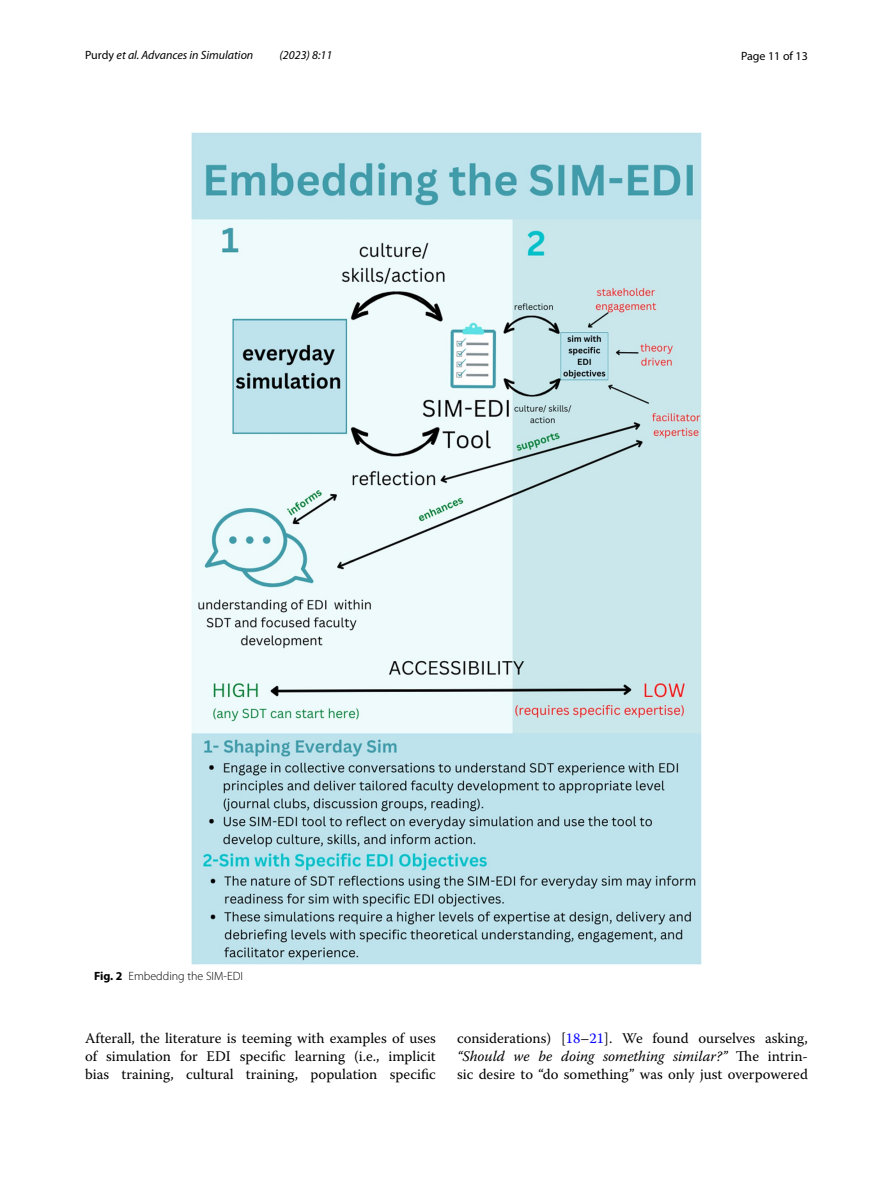
<style>
.page{position:relative;width:893px;height:1187px;background:#fff}
.page>*{position:absolute;margin:0;border:0;box-sizing:border-box;transform-origin:0 0}
.t1{font:14.7px/18px "Warnock Pro";color:#000;text-align:justify}
.t2{font:italic 12px "Myriad Pro";color:#000}
.t3{font:300 12px "Myriad Pro";color:#000}
.t4{font:12px "Myriad Pro";color:#000}
.s1{font-style:normal}
.s2{font-weight:700}
.s3{color:#00f}
.s4{font-style:italic}
</style>
<div class="page">
<img style="left:191px;top:133px;width:511px;height:831px">
<p class="t2" style="left:85px;top:48px;width:170px"><span class="s1">Purdy</span> et al. Advances in Simulation</p>
<p class="t2" style="left:280px;top:48px;width:54px">(2023) 8:11</p>
<p class="t4" style="left:741px;top:48px;width:68px">Page 11 of 13</p>
<p class="t3" style="left:94px;top:969px;width:150px"><span class="s2">Fig. 2</span> Embedding the SIM-EDI</p>
<p class="t1" style="left:85px;top:1028px;width:352px">Afterall, the literature is teeming with examples of uses of simulation for EDI specific learning (i.e., implicit bias training, cultural training, population specific</p>
<p class="t1" style="left:457px;top:1028px;width:352px">considerations) [<span class="s3">18</span>–<span class="s3">21</span>]. We found ourselves asking, <span class="s4">“Should we be doing something similar?”</span> The intrin&shy;sic desire to “do something” was only just overpowered</p>
</div>
